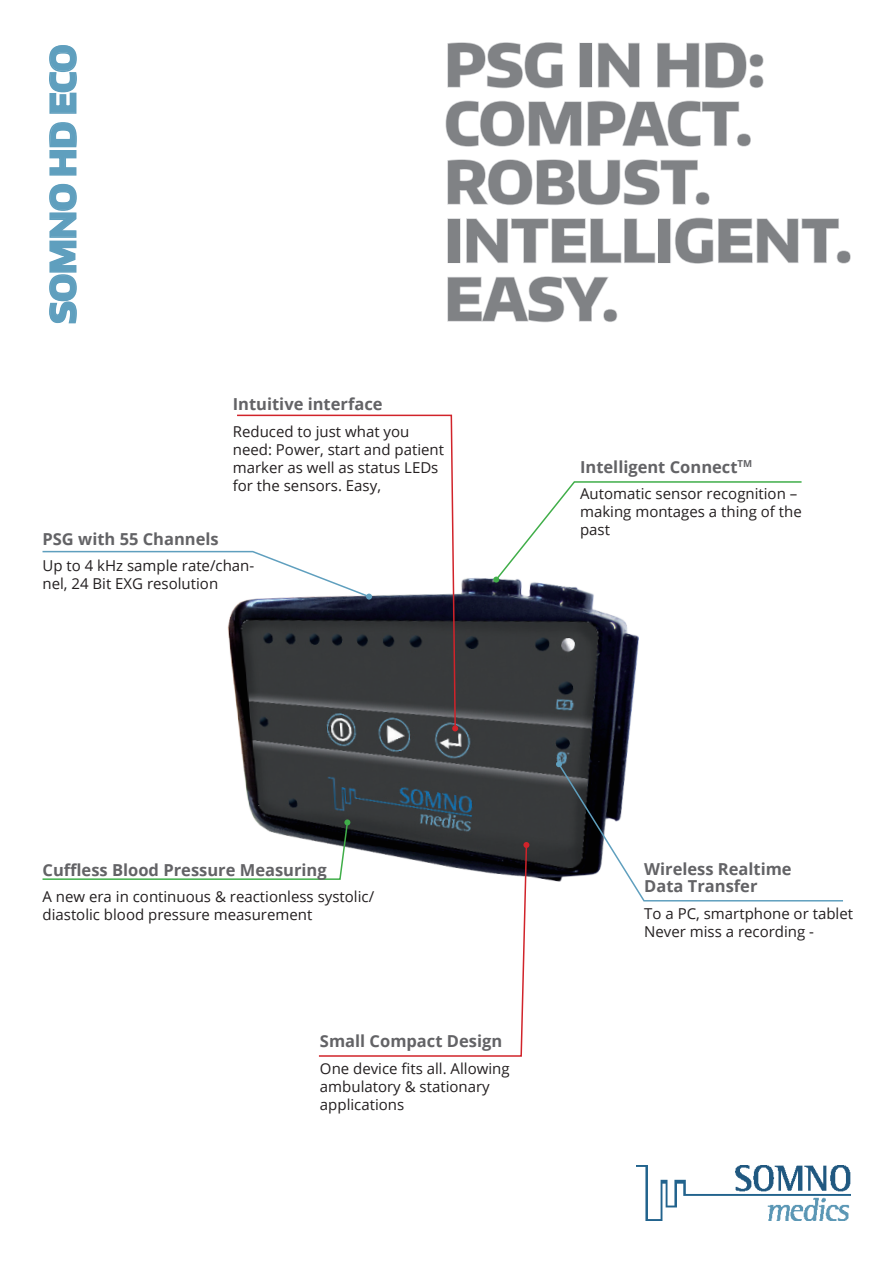
<style>
.page{position:relative;width:893px;height:1263px;background:#fff}
.page>*{position:absolute;margin:0;border:0;box-sizing:border-box;transform-origin:0 0}
.t1{font:800 58.5px/58.5px "Encode Sans";letter-spacing:-.01em;color:#808285}
.t2{font:800 34.5px "Encode Sans";letter-spacing:-.01em;color:#5f9fbe}
.t3{font:700 16.5px/17.5px "Open Sans";color:#636366}
.t4{font:15px/18px "Open Sans";color:#231f20}
</style>
<div class="page">
<img style="left:227px;top:578px;width:412px;height:304px">
<svg style="left:556px;top:761px;width:287px;height:141px"></svg>
<svg style="left:42px;top:819px;width:308px;height:62px"></svg>
<svg style="left:317px;top:843px;width:211px;height:214px"></svg>
<svg style="left:523px;top:842px;width:6px;height:6px"></svg>
<svg style="left:493px;top:481px;width:309px;height:102px"></svg>
<svg style="left:447px;top:42px;width:116px;height:47px"></svg>
<div style="left:579px;top:43px;width:13px;height:45px;border:2px solid #d1d2d4"></div>
<svg style="left:598px;top:43px;width:42px;height:45px"></svg>
<svg style="left:657px;top:42px;width:107px;height:47px"></svg>
<svg style="left:445px;top:100px;width:306px;height:47px"></svg>
<svg style="left:447px;top:159px;width:263px;height:47px"></svg>
<div style="left:447px;top:218px;width:13px;height:45px;border:2px solid #d1d2d4"></div>
<svg style="left:466px;top:218px;width:190px;height:45px"></svg>
<div style="left:658px;top:218px;width:13px;height:45px;border:2px solid #d1d2d4"></div>
<svg style="left:675px;top:217px;width:176px;height:47px"></svg>
<svg style="left:447px;top:276px;width:171px;height:47px"></svg>
<img style="left:637px;top:1166px;width:213px;height:54px">
<svg style="left:49px;top:183px;width:28px;height:141px"></svg>
<svg style="left:49px;top:122px;width:28px;height:54px"></svg>
<svg style="left:49px;top:45px;width:28px;height:69px"></svg>
<svg style="left:236px;top:414px;width:221px;height:316px"></svg>
<svg style="left:452px;top:725px;width:6px;height:6px"></svg>
<svg style="left:42px;top:550px;width:330px;height:50px"></svg>
<h2 class="t2" style="left:40px;top:324px;width:281px;rotate:-90deg">SOMNO HD ECO</h2>
<h1 class="t1" style="left:444px;top:34px;width:409px">PSG IN HD:<br>COMPACT.<br>ROBUST.<br>INTELLIGENT.</h1>
<h1 class="t1" style="left:444px;top:268px;width:176px">EASY.</h1>
<p class="t3" style="left:233px;top:395px;width:151px">Intuitive interface</p>
<p class="t4" style="left:233px;top:422px;width:213px">Reduced to just what you need: Power, start and patient marker as well as status LEDs for the sensors. Easy,</p>
<p class="t3" style="left:43px;top:529px;width:178px">PSG with 55 Channels</p>
<p class="t4" style="left:43px;top:556px;width:213px">Up to 4 kHz sample rate/chan&shy;nel, 24 Bit EXG resolution</p>
<p class="t3" style="left:580px;top:458px;width:174px">Intelligent Connect<sup>TM</sup></p>
<p class="t4" style="left:580px;top:485px;width:223px">Automatic sensor recognition – making montages a thing of the past</p>
<p class="t3" style="left:43px;top:861px;width:286px">Cuffless Blood Pressure Measuring</p>
<p class="t4" style="left:43px;top:887px;width:333px">A new era in continuous &amp; reactionless systolic/ diastolic blood pressure measurement</p>
<p class="t3" style="left:320px;top:1032px;width:184px">Small Compact Design</p>
<p class="t4" style="left:320px;top:1059px;width:191px">One device fits all. Allowing ambulatory &amp; stationary applications</p>
<p class="t3" style="left:644px;top:860px;width:149px">Wireless Realtime<br>Data Transfer</p>
<p class="t4" style="left:644px;top:904px;width:210px">To a PC, smartphone or tablet<br>Never miss a recording -</p>
</div>
